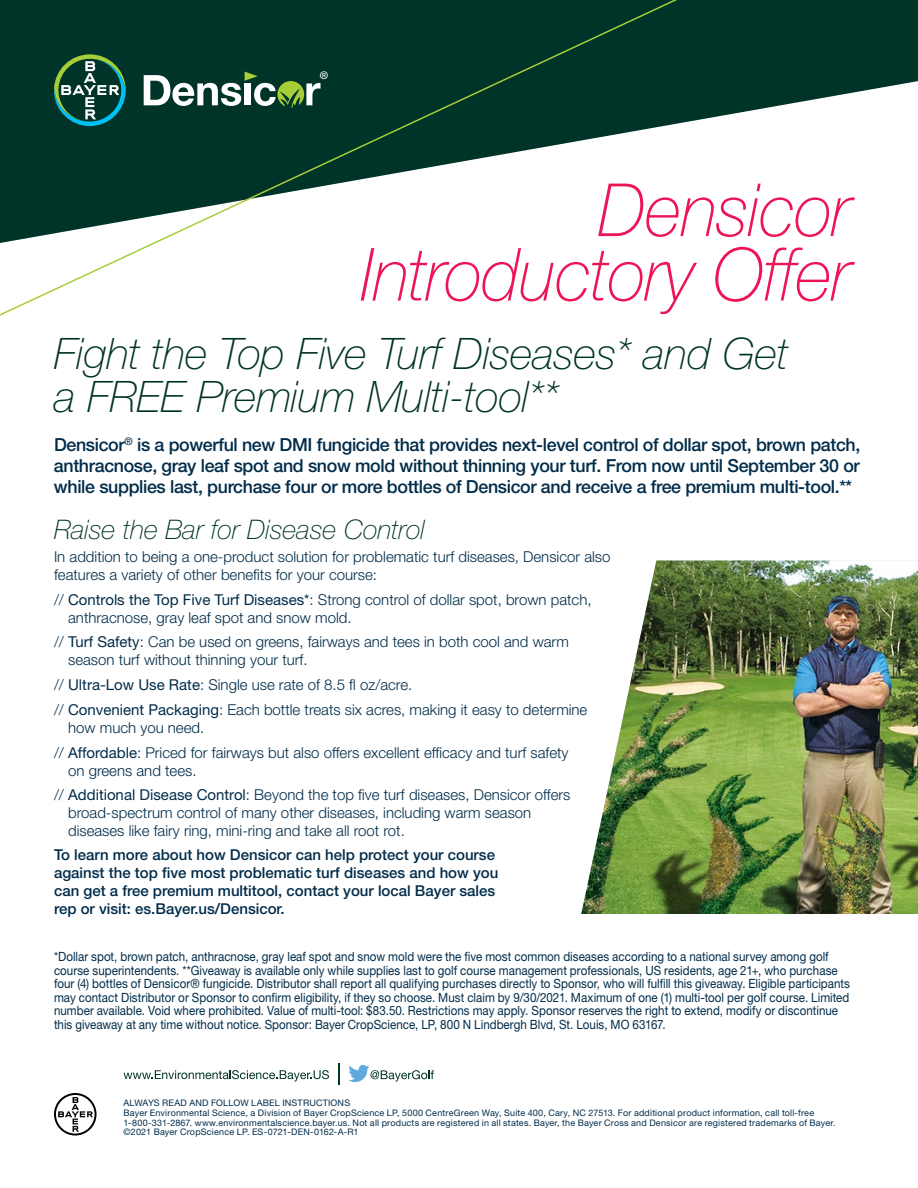
<style>
.page{position:relative;width:918px;height:1188px;background:#fff}
.page>*{position:absolute;margin:0;border:0;box-sizing:border-box;transform-origin:0 0}
.t1{font:italic 100 73.5px/64.5px "Helvetica Neue LT Std";letter-spacing:-.01em;color:#ed1556;text-align:right;scale:.95 1}
.t2{font:italic 100 43.5px/43.5px "Helvetica Neue LT Std";letter-spacing:-.005em;color:#003428}
.t3{font:italic 100 27px "Helvetica Neue LT Std";color:#003428}
.t4{font:500 18px/21px "Helvetica Neue LT Std";letter-spacing:-.02em;color:#002c4a;text-align:justify}
.t5{font:300 15px/18px "Helvetica Neue LT Std";color:#002c4a}
.t6{font:500 15px/18px "Helvetica Neue LT Std";color:#002c4a}
.t7{font:12.75px/13.5px "Helvetica Neue LT Std";color:#002c4a;scale:.91 1}
.t8{font:500 10.5px "Helvetica Neue LT Std";color:#fff}
.t9{font:9px/9.8px "Helvetica Neue LT Std";letter-spacing:.02em;color:#002c4a}
.s1{font-weight:400}
</style>
<div class="page">
<svg style="left:727px;top:0;width:191px;height:115px;fill:#003428"></svg>
<svg style="left:0;top:0;width:727px;height:316px"></svg>
<svg style="left:54px;top:1093px;width:43px;height:43px"></svg>
<svg style="left:348px;top:1065px;width:86px;height:17px"></svg>
<svg style="left:339px;top:1063px;width:1px;height:22px"></svg>
<svg style="left:124px;top:1070px;width:205px;height:12px"></svg>
<svg style="left:54px;top:54px;width:72px;height:72px"></svg>
<svg style="left:144px;top:72px;width:178px;height:36px"></svg>
<img style="left:581px;top:561px;width:337px;height:353px">
<p class="t8" style="left:320px;top:69px;width:10px">®</p>
<h1 class="t1" style="left:361px;top:178px;width:517px">Densicor<br>Introductory Offer</h1>
<h2 class="t2" style="left:54px;top:331px;width:736px">Fight the Top Five Turf Diseases* and Get a FREE Premium Multi-tool**</h2>
<p class="t4" style="left:54px;top:433px;width:808px">Densicor<sup>®</sup> is a powerful new DMI fungicide that provides next-level control of dollar spot, brown patch, anthracnose, gray leaf spot and snow mold without thinning your turf. From now until September 30 or while supplies last, purchase four or more bottles of Densicor and receive a free premium multi-tool.**</p>
<h3 class="t3" style="left:54px;top:514px;width:373px">Raise the Bar for Disease Control</h3>
<p class="t5" style="left:54px;top:547px;width:558px">In addition to being a one-product solution for problematic turf diseases, Densicor also features a variety of other benefits for your course:</p>
<p class="t5" style="left:68px;top:590px;width:525px;text-indent:-14px">// <span class="s1">Controls the Top Five Turf Diseases*</span>: Strong control of dollar spot, brown patch, anthracnose, gray leaf spot and snow mold.</p>
<p class="t5" style="left:68px;top:633px;width:502px;text-indent:-14px">// <span class="s1">Turf Safety</span>: Can be used on greens, fairways and tees in both cool and warm season turf without thinning your turf.</p>
<p class="t5" style="left:54px;top:672px;width:535px;line-height:24.8px">// <span class="s1">Ultra-Low Use Rate</span>: Single use rate of 8.5 fl oz/acre.<br>// <span class="s1">Convenient Packaging</span>: Each bottle treats six acres, making it easy to determine</p>
<p class="t5" style="left:54px;top:715px;width:516px;line-height:24.8px;text-indent:14px">how much you need.<br>// <span class="s1">Affordable</span>: Priced for fairways but also offers excellent efficacy and turf safety</p>
<p class="t5" style="left:54px;top:758px;width:518px;line-height:24.8px;text-indent:14px">on greens and tees.<br>// <span class="s1">Additional Disease Control</span>: Beyond the top five turf diseases, Densicor offers</p>
<p class="t5" style="left:68px;top:804px;width:465px">broad-spectrum control of many other diseases, including warm season diseases like fairy ring, mini-ring and take all root rot.</p>
<p class="t6" style="left:54px;top:846px;width:446px">To learn more about how Densicor can help protect your course against the top five most problematic turf diseases and how you can get a free premium multitool, contact your local Bayer sales rep or visit: es.Bayer.us/Densicor.</p>
<p class="t7" style="left:54px;top:950px;width:876px">*Dollar spot, brown patch, anthracnose, gray leaf spot and snow mold were the five most common diseases according to a national survey among golf course superintendents. **Giveaway is available only while supplies last to golf course management professionals, US residents, age 21+, who purchase four (4) bottles of Densicor® fungicide. Distributor shall report all qualifying purchases directly to Sponsor, who will fulfill this giveaway. Eligible participants may contact Distributor or Sponsor to confirm eligibility, if they so choose. Must claim by 9/30/2021. Maximum of one (1) multi-tool per golf course. Limited number available. Void where prohibited. Value of multi-tool: $83.50. Restrictions may apply. Sponsor reserves the right to extend, modify or discontinue this giveaway at any time without notice. Sponsor: Bayer CropScience, LP, 800 N Lindbergh Blvd, St. Louis, MO 63167.</p>
<p class="t9" style="left:124px;top:1098px;width:714px">ALWAYS READ AND FOLLOW LABEL INSTRUCTIONS<br>Bayer Environmental Science, a Division of Bayer CropScience LP, 5000 CentreGreen Way, Suite 400, Cary, NC 27513. For additional product information, call toll-free 1-800-331-2867. www.environmentalscience.bayer.us. Not all products are registered in all states. Bayer, the Bayer Cross and Densicor are registered trademarks of Bayer. ©2021 Bayer CropScience LP. ES-0721-DEN-0162-A-R1</p>
</div>
